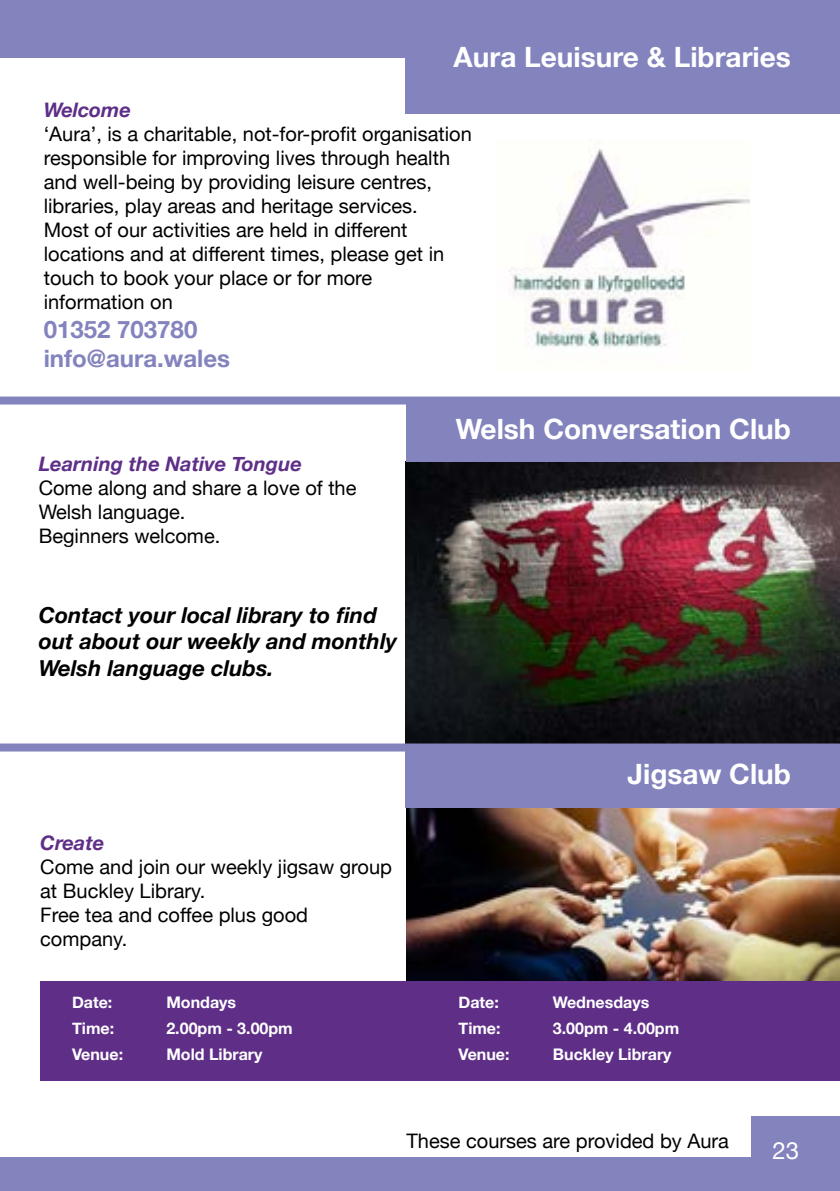
<style>
.page{position:relative;width:840px;height:1191px;background:#fff}
.page>*{position:absolute;margin:0;border:0;box-sizing:border-box;transform-origin:0 0}
.t1{font:700 28px "Helvetica Neue";color:#fff}
.t2{font:700 24px/28.8px "Helvetica Neue";color:#8383be}
.t3{font:24px "Helvetica Neue";color:#fff}
.t4{font:italic 700 22px/26.4px "Helvetica Neue";color:#000}
.t5{font:20px/24px "Helvetica Neue";color:#000}
.t6{font:italic 700 20px "Helvetica Neue";color:#5f2f88}
.t7{font:700 16px "Helvetica Neue";color:#fff}
</style>
<div class="page">
<img style="left:406px;top:807px;width:433px;height:174px">
<img style="left:405px;top:462px;width:434px;height:281px">
<img style="left:509px;top:140px;width:240px;height:208px">
<div style="left:750px;top:1116px;width:89px;height:75px;background:#8383be"></div>
<div style="left:0;top:0;width:839px;height:57px;background:#8383be"></div>
<div style="left:405px;top:56px;width:434px;height:57px;background:#8383be"></div>
<div style="left:406px;top:404px;width:433px;height:58px;background:#8383be"></div>
<div style="left:405px;top:750px;width:434px;height:57px;background:#8383be"></div>
<div style="left:0;top:396px;width:839px;height:8px;background:#8383be"></div>
<div style="left:0;top:743px;width:839px;height:8px;background:#8383be"></div>
<div style="left:0;top:1157px;width:839px;height:34px;background:#8383be"></div>
<div style="left:40px;top:981px;width:799px;height:100px;background:#5f2f88"></div>
<h1 class="t1" style="left:453px;top:35px;width:339px">Aura Leuisure &amp; Libraries</h1>
<p class="t6" style="left:44px;top:94px;width:89px">Welcome</p>
<p class="t5" style="left:44px;top:123px;width:429px">‘Aura’, is a charitable, not-for-profit organisation responsible for improving lives through health and well-being by providing leisure centres, libraries, play areas and heritage services.<br>Most of our activities are held in different locations and at different times, please get in touch to book your place or for more information on</p>
<p class="t2" style="left:44px;top:315px;width:188px">01352 703780 info@aura.wales</p>
<p class="t6" style="left:39px;top:448px;width:264px">Learning the Native Tongue</p>
<p class="t5" style="left:39px;top:477px;width:319px">Come along and share a love of the<br>Welsh language.<br>Beginners welcome.</p>
<p class="t4" style="left:39px;top:602px;width:360px">Contact your local library to find out about our weekly and monthly<br>Welsh language clubs.</p>
<h1 class="t1" style="left:455px;top:407px;width:336px">Welsh Conversation Club</h1>
<p class="t6" style="left:40px;top:827px;width:66px">Create</p>
<p class="t5" style="left:40px;top:856px;width:353px">Come and join our weekly jigsaw group at Buckley Library.<br>Free tea and coffee plus good company.</p>
<p class="t7" style="left:72px;top:990px;width:42px">Date:</p>
<p class="t7" style="left:166px;top:990px;width:71px">Mondays</p>
<p class="t7" style="left:72px;top:1016px;width:44px">Time:</p>
<p class="t7" style="left:166px;top:1016px;width:128px">2.00pm - 3.00pm</p>
<p class="t7" style="left:72px;top:1042px;width:52px">Venue:</p>
<p class="t7" style="left:166px;top:1042px;width:97px">Mold Library</p>
<h1 class="t1" style="left:627px;top:752px;width:165px">Jigsaw Club</h1>
<p class="t7" style="left:458px;top:990px;width:42px">Date:</p>
<p class="t7" style="left:552px;top:990px;width:98px">Wednesdays</p>
<p class="t7" style="left:458px;top:1016px;width:44px">Time:</p>
<p class="t7" style="left:552px;top:1016px;width:128px">3.00pm - 4.00pm</p>
<p class="t7" style="left:458px;top:1042px;width:52px">Venue:</p>
<p class="t7" style="left:552px;top:1042px;width:120px">Buckley Library</p>
<p class="t5" style="left:406px;top:1129px;width:324px">These courses are provided by Aura</p>
<p class="t3" style="left:772px;top:1132px;width:28px">23</p>
</div>
